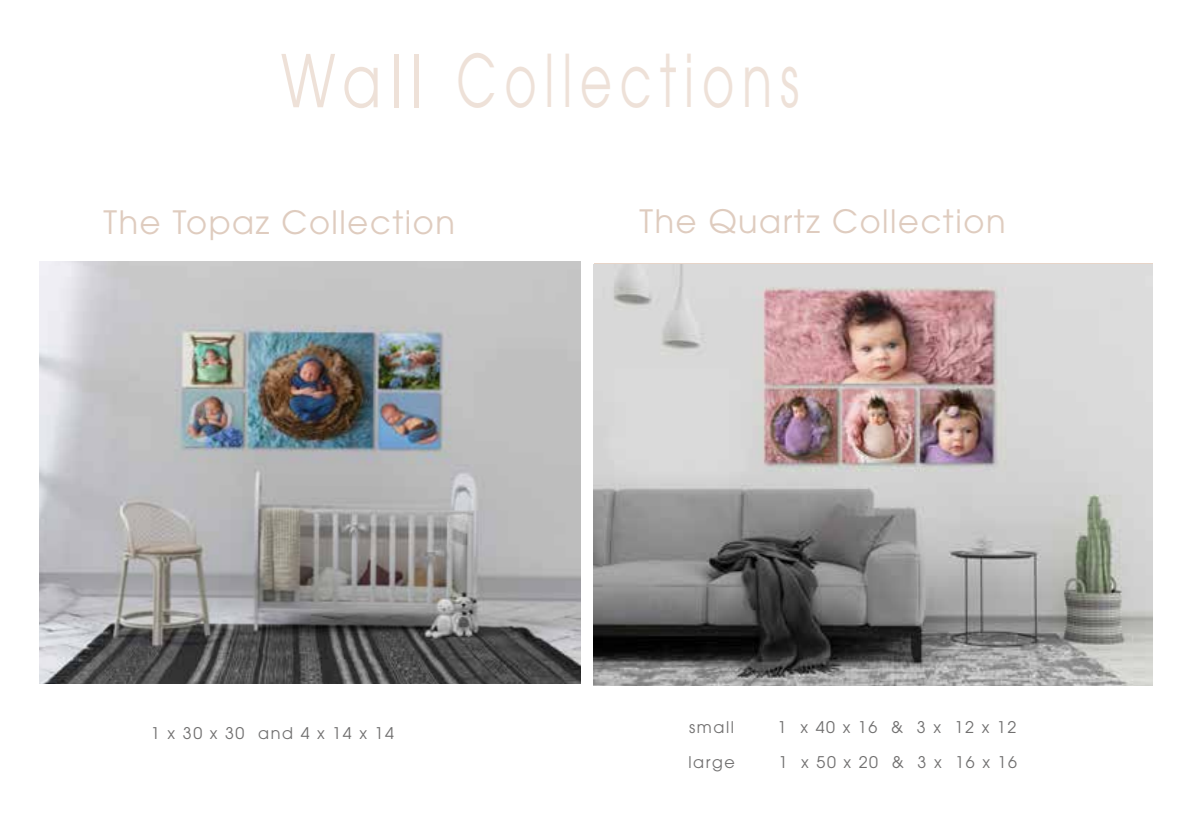
<style>
.page{position:relative;width:1191px;height:840px;background:#fff}
.page>*{position:absolute;margin:0;border:0;box-sizing:border-box;transform-origin:0 0}
.t1{font:72px "ITC Avant Garde Pro";letter-spacing:.16em;color:#eee1d8;scale:.8 1}
.t2{font:32px "ITC Avant Garde Pro";letter-spacing:.05em;color:#dfccbf}
.t3{font:16px "ITC Avant Garde Pro";letter-spacing:.1em;color:#706f6f}
</style>
<div class="page">
<img style="left:594px;top:264px;width:558px;height:421px">
<img style="left:40px;top:261px;width:540px;height:422px">
<h1 class="t1" style="left:281px;top:36px;width:649px">Wall Collections</h1>
<h2 class="t2" style="left:103px;top:202px;width:353px">The Topaz Collection</h2>
<h2 class="t2" style="left:639px;top:201px;width:367px">The Quartz Collection</h2>
<p class="t3" style="left:151px;top:722px;width:244px">1 x 30 x 30 and 4 x 14 x 14</p>
<p class="t3" style="left:689px;top:716px;width:46px">small</p>
<p class="t3" style="left:778px;top:716px;width:240px">1 x 40 x 16 &amp; 3 x 12 x 12</p>
<p class="t3" style="left:688px;top:751px;width:48px">large</p>
<p class="t3" style="left:778px;top:751px;width:240px">1 x 50 x 20 &amp; 3 x 16 x 16</p>
</div>
